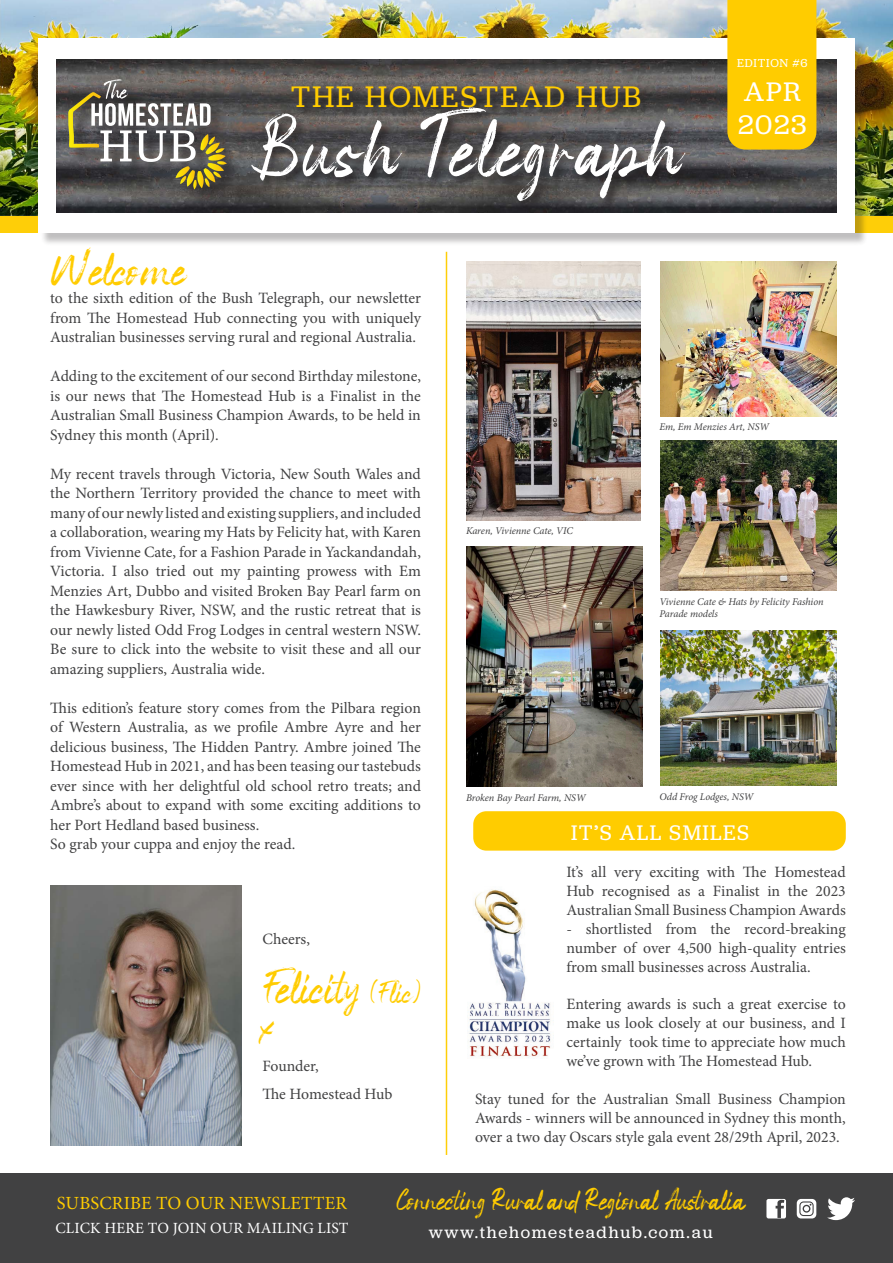
<style>
.page{position:relative;width:893px;height:1263px;background:#fff}
.page>*{position:absolute;margin:0;border:0;box-sizing:border-box;transform-origin:0 0}
.t1{font:58.05px "Space Outside";letter-spacing:.04em;color:#fff}
.t2{font:33px/39.6px "Space Outside";color:#fc0}
.t3{font:30.9px "Jubilat";letter-spacing:.06em;color:#fc0}
.t4{font:27.9px "Jubilat";letter-spacing:.06em;color:#fff}
.t5{font:21.9px "Jubilat";letter-spacing:.06em;color:#fff}
.t6{font:20.4px "Space Outside";color:#fc0}
.t7{font:18.6px "Minion Pro";letter-spacing:.01em;color:#fc0}
.t8{font:17.25px "Jubilat";letter-spacing:.095em;color:#fff}
.t9{font:15.75px/19.5px "Minion Pro";color:#414142;text-align:justify}
.t10{font:15.6px "Minion Pro";letter-spacing:.01em;color:#fff}
.t11{font:12px "Jubilat";letter-spacing:.06em;color:#fff}
.t12{font:italic 10.2px/12.3px "Minion Pro";letter-spacing:-.005em;color:#414142}
.s1{font-size:21px}
</style>
<div class="page">
<img style="left:0;top:0;width:893px;height:215px">
<div style="left:40px;top:40px;width:828px;height:206px;background:#231f20;opacity:.29"></div>
<div style="left:38px;top:38px;width:817px;height:195px;background:#fff"></div>
<img style="left:57px;top:60px;width:779px;height:153px">
<div style="left:250px;top:84px;width:446px;height:128px;background:#231f20;opacity:.75"></div>
<div style="left:727px;top:0;width:89px;height:150px;background:#fc0"></div>
<hr style="left:446px;top:252px;width:1px;height:903px;background:#fece08">
<div style="left:69px;top:80px;width:173px;height:125px;background:#231f20;opacity:.75"></div>
<svg style="left:68px;top:79px;width:159px;height:110px;background:#747063"></svg>
<div style="left:0;top:1174px;width:893px;height:89px;background:#414142"></div>
<svg style="left:797px;top:1199px;width:19px;height:19px"></svg>
<svg style="left:766px;top:1199px;width:20px;height:19px"></svg>
<svg style="left:827px;top:1197px;width:28px;height:23px"></svg>
<div style="left:473px;top:811px;width:373px;height:40px;background:#fc0;border-radius:13px"></div>
<img style="left:469px;top:889px;width:82px;height:169px">
<img style="left:50px;top:885px;width:191px;height:260px">
<img style="left:466px;top:261px;width:174px;height:260px">
<img style="left:660px;top:262px;width:176px;height:154px">
<img style="left:466px;top:546px;width:176px;height:240px">
<img style="left:660px;top:630px;width:176px;height:155px">
<img style="left:660px;top:440px;width:176px;height:150px">
<p class="t3" style="left:291px;top:77px;width:352px">THE HOMESTEAD HUB</p>
<p class="t1" style="left:250px;top:120px;width:433px">Bush Telegraph</p>
<p class="t11" style="left:737px;top:55px;width:72px">EDITION #6</p>
<p class="t4" style="left:744px;top:74px;width:58px">APR</p>
<p class="t4" style="left:738px;top:107px;width:70px">2023</p>
<p class="t2" style="left:50px;top:253px;width:138px">Welcome</p>
<p class="t9" style="left:50px;top:289px;width:372px">to the sixth edition of the Bush Telegraph, our newsletter from The Homestead Hub connecting you with uniquely Australian businesses serving rural and regional Australia.</p>
<p class="t9" style="left:50px;top:367px;width:372px">Adding to the excitement of our second Birthday milestone, is our news that The Homestead Hub is a Finalist in the Australian Small Business Champion Awards, to be held in Sydney this month (April).</p>
<p class="t9" style="left:50px;top:464px;width:372px">My recent travels through Victoria, New South Wales and the Northern Territory provided the chance to meet with many of our newly listed and existing suppliers, and included a collaboration, wearing my Hats by Felicity hat, with Karen from Vivienne Cate, for a Fashion Parade in Yackandandah, Victoria. I also tried out my painting prowess with Em Menzies Art, Dubbo and visited Broken Bay Pearl farm on the Hawkesbury River, NSW, and the rustic retreat that is our newly listed Odd Frog Lodges in central western NSW.<br>Be sure to click into the website to visit these and all our amazing suppliers, Australia wide.</p>
<p class="t9" style="left:50px;top:698px;width:372px">This edition’s feature story comes from the Pilbara region of Western Australia, as we profile Ambre Ayre and her delicious business, The Hidden Pantry. Ambre joined The Homestead Hub in 2021, and has been teasing our tastebuds ever since with her delightful old school retro treats; and Ambre’s about to expand with some exciting additions to her Port Hedland based business.</p>
<p class="t9" style="left:50px;top:835px;width:247px">So grab your cuppa and enjoy the read.</p>
<p class="t9" style="left:262px;top:929px;width:49px">Cheers,</p>
<p class="t2" style="left:262px;top:971px;width:160px">Felicity <span class="s1">(Flic) </span>x</p>
<p class="t9" style="left:262px;top:1056px;width:58px">Founder,</p>
<p class="t9" style="left:262px;top:1084px;width:131px">The Homestead Hub</p>
<p class="t12" style="left:466px;top:525px;width:109px">Karen, Vivienne Cate, VIC</p>
<p class="t12" style="left:659px;top:420px;width:111px">Em, Em Menzies Art, NSW</p>
<p class="t12" style="left:659px;top:595px;width:166px">Vivienne Cate &amp; Hats by Felicity Fashion<br>Parade models</p>
<p class="t12" style="left:466px;top:791px;width:121px">Broken Bay Pearl Farm, NSW</p>
<p class="t12" style="left:659px;top:790px;width:96px">Odd Frog Lodges, NSW</p>
<p class="t5" style="left:571px;top:819px;width:179px">IT’S ALL SMILES</p>
<p class="t9" style="left:566px;top:863px;width:281px;line-height:18.9px">It’s all very exciting with The Homestead Hub recognised as a Finalist in the 2023<br>Australian Small Business Champion Awards</p>
<p class="t9" style="left:566px;top:919px;width:281px;line-height:18.9px">- shortlisted from the record-breaking number of over 4,500 high-quality entries from small businesses across Australia.</p>
<p class="t9" style="left:566px;top:995px;width:281px;line-height:18.9px">Entering awards is such a great exercise to make us look closely at our business, and I certainly took time to appreciate how much we’ve grown with The Homestead Hub.</p>
<p class="t9" style="left:475px;top:1089px;width:372px;line-height:18.9px">Stay tuned for the Australian Small Business Champion Awards - winners will be announced in Sydney this month, over a two day Oscars style gala event 28/29th April, 2023.</p>
<p class="t7" style="left:57px;top:1190px;width:292px">SUBSCRIBE TO OUR NEWSLETTER</p>
<p class="t10" style="left:55px;top:1217px;width:295px">CLICK HERE TO JOIN OUR MAILING LIST</p>
<p class="t6" style="left:396px;top:1190px;width:350px">Connecting Rural and Regional Australia</p>
<p class="t8" style="left:429px;top:1221px;width:285px">www.thehomesteadhub.com.au</p>
</div>
